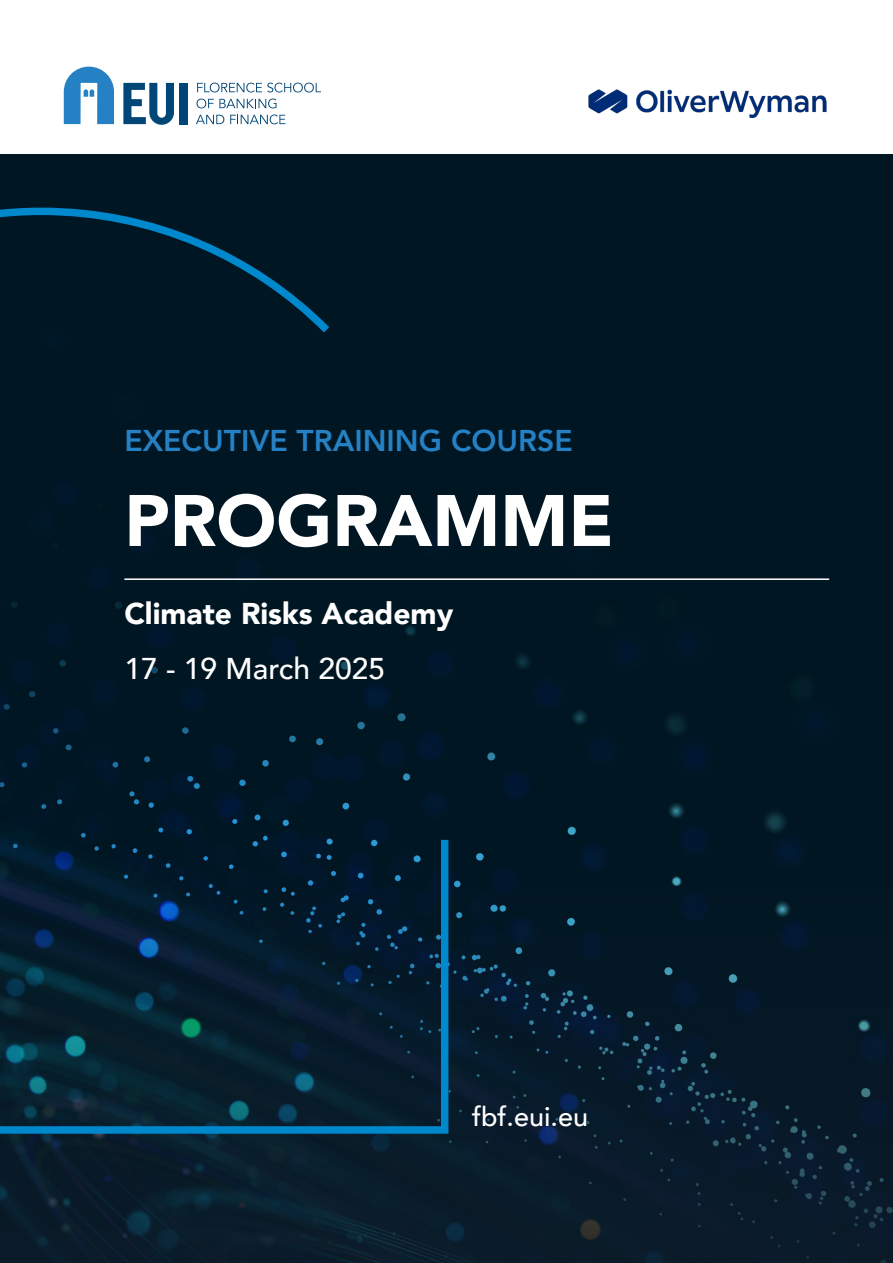
<style>
.page{position:relative;width:893px;height:1263px;background:#fff}
.page>*{position:absolute;margin:0;border:0;box-sizing:border-box;transform-origin:0 0}
.t1{font:900 72px "Avenir";color:#fff}
.t2{font:800 30px "Avenir";color:#2581c4}
.t3{font:900 30px "Avenir";color:#fff}
.t4{font:500 30px "Avenir";color:#fff}
.t5{font:500 27px "Avenir";color:#fff}
</style>
<div class="page">
<div style="left:0;top:154px;width:893px;height:569px;background:#001623"></div>
<svg style="left:0;top:723px;width:893px;height:540px;background:#061a29"></svg>
<svg style="left:197px;top:83px;width:124px;height:9px"></svg>
<svg style="left:196px;top:99px;width:81px;height:9px"></svg>
<svg style="left:196px;top:115px;width:28px;height:9px"></svg>
<svg style="left:230px;top:114px;width:55px;height:10px"></svg>
<svg style="left:64px;top:67px;width:50px;height:57px"></svg>
<div style="left:179px;top:83px;width:8px;height:41px;background:#004676"></div>
<svg style="left:123px;top:83px;width:51px;height:42px"></svg>
<img style="left:589px;top:90px;width:237px;height:28px">
<div style="left:0;top:204px;width:337px;height:214px;background:#001623"></div>
<svg style="left:0;top:712px;width:452px;height:425px;background:#041f31"></svg>
<hr style="left:124px;top:578px;width:705px;height:2px;background:#fff">
<p class="t2" style="left:124px;top:417px;width:450px">EXECUTIVE TRAINING COURSE</p>
<h1 class="t1" style="left:124px;top:459px;width:491px">PROGRAMME</h1>
<p class="t3" style="left:124px;top:588px;width:330px">Climate Risks Academy</p>
<p class="t4" style="left:124px;top:643px;width:262px">17 - 19 March 2025</p>
<p class="t5" style="left:472px;top:1093px;width:118px">fbf.eui.eu</p>
</div>
